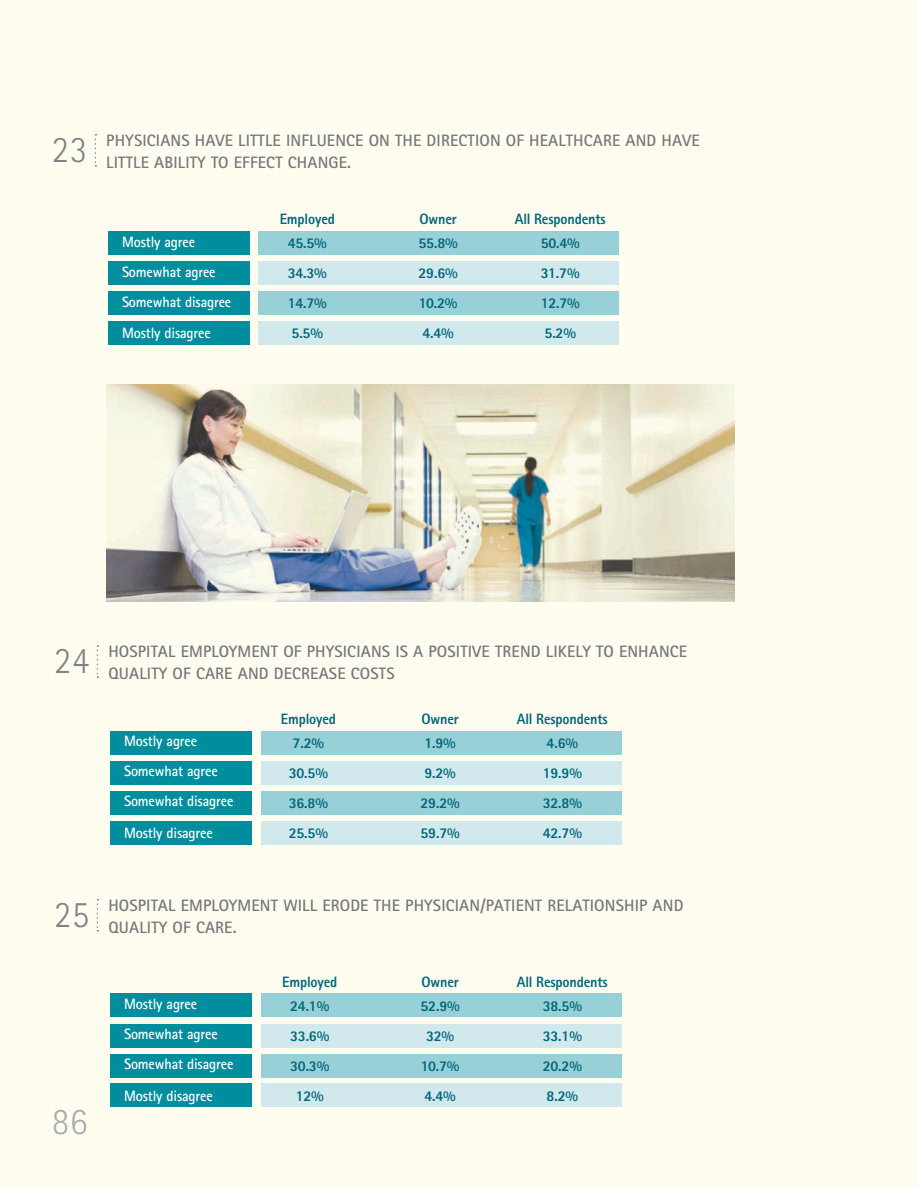
<style>
.page{position:relative;width:918px;height:1188px;background:#fffdf0}
.page>*{position:absolute;margin:0;border:0;box-sizing:border-box;transform-origin:0 0}
.t1{font:300 37.5px "Rotis Sans Serif";color:#808285;scale:.95 1}
.t2{font:300 37.5px "Rotis Sans Serif";color:#a8a9ad;scale:.95 1}
.t3{font:700 16.5px "Rotis Sans Serif";letter-spacing:.01em;color:#76787b}
.t4{font:800 15px "Rotis Sans Serif";letter-spacing:-.01em;color:#00667a;scale:.95 1}
.t5{font:700 15px "Rotis Sans Serif";letter-spacing:-.01em;color:#fff;scale:.95 1}
</style>
<div class="page">
<svg style="left:95px;top:134px;width:1px;height:33px"></svg>
<svg style="left:97px;top:645px;width:1px;height:33px"></svg>
<svg style="left:97px;top:899px;width:1px;height:33px"></svg>
<div style="left:259px;top:231px;width:360px;height:23px;background:#98d0d8"></div>
<div style="left:261px;top:731px;width:360px;height:23px;background:#98d0d8"></div>
<div style="left:261px;top:994px;width:360px;height:23px;background:#98d0d8"></div>
<div style="left:108px;top:231px;width:142px;height:23px;background:#008e9e"></div>
<div style="left:110px;top:731px;width:142px;height:23px;background:#008e9e"></div>
<div style="left:110px;top:994px;width:142px;height:23px;background:#008e9e"></div>
<div style="left:259px;top:261px;width:360px;height:24px;background:#d1e9ed"></div>
<div style="left:261px;top:761px;width:360px;height:23px;background:#d1e9ed"></div>
<div style="left:261px;top:1024px;width:360px;height:23px;background:#d1e9ed"></div>
<div style="left:259px;top:321px;width:360px;height:23px;background:#d1e9ed"></div>
<div style="left:261px;top:821px;width:360px;height:23px;background:#d1e9ed"></div>
<div style="left:261px;top:1084px;width:360px;height:23px;background:#d1e9ed"></div>
<div style="left:108px;top:261px;width:142px;height:24px;background:#008e9e"></div>
<div style="left:110px;top:761px;width:142px;height:23px;background:#008e9e"></div>
<div style="left:110px;top:1024px;width:142px;height:23px;background:#008e9e"></div>
<div style="left:108px;top:321px;width:142px;height:23px;background:#008e9e"></div>
<div style="left:110px;top:821px;width:142px;height:23px;background:#008e9e"></div>
<div style="left:110px;top:1084px;width:142px;height:23px;background:#008e9e"></div>
<div style="left:259px;top:292px;width:360px;height:23px;background:#98d0d8"></div>
<div style="left:261px;top:791px;width:360px;height:23px;background:#98d0d8"></div>
<div style="left:261px;top:1054px;width:360px;height:23px;background:#98d0d8"></div>
<div style="left:108px;top:292px;width:142px;height:23px;background:#008e9e"></div>
<div style="left:110px;top:791px;width:142px;height:23px;background:#008e9e"></div>
<div style="left:110px;top:1054px;width:142px;height:23px;background:#008e9e"></div>
<img style="left:107px;top:384px;width:627px;height:217px">
<p class="t1" style="left:52px;top:127px;width:39px">23</p>
<p class="t3" style="left:106px;top:130px;width:595px">PHYSICIANS HAVE LITTLE INFLUENCE ON THE DIRECTION OF HEALTHCARE AND HAVE</p>
<p class="t3" style="left:106px;top:152px;width:246px">LITTLE ABILITY TO EFFECT CHANGE.</p>
<p class="t5" style="left:122px;top:232px;width:78px">Mostly agree</p>
<p class="t5" style="left:122px;top:262px;width:100px">Somewhat agree</p>
<p class="t5" style="left:122px;top:292px;width:117px">Somewhat disagree</p>
<p class="t5" style="left:122px;top:324px;width:95px">Mostly disagree</p>
<p class="t4" style="left:280px;top:209px;width:60px">Employed</p>
<p class="t4" style="left:419px;top:209px;width:41px">Owner</p>
<p class="t4" style="left:288px;top:233px;width:43px">45.5%</p>
<p class="t4" style="left:288px;top:263px;width:43px">34.3%</p>
<p class="t4" style="left:288px;top:293px;width:43px">14.7%</p>
<p class="t4" style="left:292px;top:323px;width:35px">5.5%</p>
<p class="t4" style="left:418px;top:233px;width:43px">55.8%</p>
<p class="t4" style="left:418px;top:263px;width:43px">29.6%</p>
<p class="t4" style="left:419px;top:293px;width:42px">10.2%</p>
<p class="t4" style="left:422px;top:323px;width:35px">4.4%</p>
<p class="t4" style="left:515px;top:209px;width:97px">All Respondents</p>
<p class="t4" style="left:541px;top:233px;width:43px">50.4%</p>
<p class="t4" style="left:541px;top:263px;width:42px">31.7%</p>
<p class="t4" style="left:541px;top:293px;width:43px">12.7%</p>
<p class="t4" style="left:545px;top:323px;width:35px">5.2%</p>
<p class="t1" style="left:54px;top:639px;width:39px">24</p>
<p class="t3" style="left:108px;top:641px;width:580px">HOSPITAL EMPLOYMENT OF PHYSICIANS IS A POSITIVE TREND LIKELY TO ENHANCE</p>
<p class="t3" style="left:108px;top:663px;width:288px">QUALITY OF CARE AND DECREASE COSTS</p>
<p class="t5" style="left:124px;top:732px;width:78px">Mostly agree</p>
<p class="t5" style="left:124px;top:762px;width:100px">Somewhat agree</p>
<p class="t5" style="left:124px;top:792px;width:117px">Somewhat disagree</p>
<p class="t5" style="left:124px;top:823px;width:95px">Mostly disagree</p>
<p class="t4" style="left:281px;top:709px;width:60px">Employed</p>
<p class="t4" style="left:421px;top:709px;width:41px">Owner</p>
<p class="t4" style="left:293px;top:733px;width:35px">7.2%</p>
<p class="t4" style="left:289px;top:763px;width:43px">30.5%</p>
<p class="t4" style="left:289px;top:793px;width:43px">36.8%</p>
<p class="t4" style="left:289px;top:823px;width:43px">25.5%</p>
<p class="t4" style="left:424px;top:733px;width:35px">1.9%</p>
<p class="t4" style="left:424px;top:763px;width:35px">9.2%</p>
<p class="t4" style="left:421px;top:793px;width:43px">29.2%</p>
<p class="t4" style="left:421px;top:823px;width:43px">59.7%</p>
<p class="t4" style="left:517px;top:709px;width:97px">All Respondents</p>
<p class="t4" style="left:547px;top:733px;width:35px">4.6%</p>
<p class="t4" style="left:543px;top:763px;width:43px">19.9%</p>
<p class="t4" style="left:543px;top:793px;width:43px">32.8%</p>
<p class="t4" style="left:543px;top:823px;width:43px">42.7%</p>
<p class="t1" style="left:54px;top:892px;width:39px">25</p>
<p class="t2" style="left:52px;top:1100px;width:39px">86</p>
<p class="t3" style="left:108px;top:895px;width:577px">HOSPITAL EMPLOYMENT WILL ERODE THE PHYSICIAN/PATIENT RELATIONSHIP AND</p>
<p class="t3" style="left:108px;top:917px;width:130px">QUALITY OF CARE.</p>
<p class="t5" style="left:124px;top:995px;width:78px">Mostly agree</p>
<p class="t5" style="left:124px;top:1025px;width:100px">Somewhat agree</p>
<p class="t5" style="left:124px;top:1055px;width:117px">Somewhat disagree</p>
<p class="t5" style="left:124px;top:1086px;width:95px">Mostly disagree</p>
<p class="t4" style="left:282px;top:972px;width:60px">Employed</p>
<p class="t4" style="left:421px;top:972px;width:41px">Owner</p>
<p class="t4" style="left:290px;top:996px;width:43px">24.1%</p>
<p class="t4" style="left:290px;top:1026px;width:43px">33.6%</p>
<p class="t4" style="left:290px;top:1056px;width:43px">30.3%</p>
<p class="t4" style="left:296px;top:1086px;width:31px">12%</p>
<p class="t4" style="left:421px;top:996px;width:43px">52.9%</p>
<p class="t4" style="left:426px;top:1026px;width:31px">32%</p>
<p class="t4" style="left:421px;top:1056px;width:42px">10.7%</p>
<p class="t4" style="left:424px;top:1086px;width:35px">4.4%</p>
<p class="t4" style="left:517px;top:972px;width:97px">All Respondents</p>
<p class="t4" style="left:543px;top:996px;width:43px">38.5%</p>
<p class="t4" style="left:543px;top:1026px;width:43px">33.1%</p>
<p class="t4" style="left:543px;top:1056px;width:43px">20.2%</p>
<p class="t4" style="left:547px;top:1086px;width:35px">8.2%</p>
</div>
